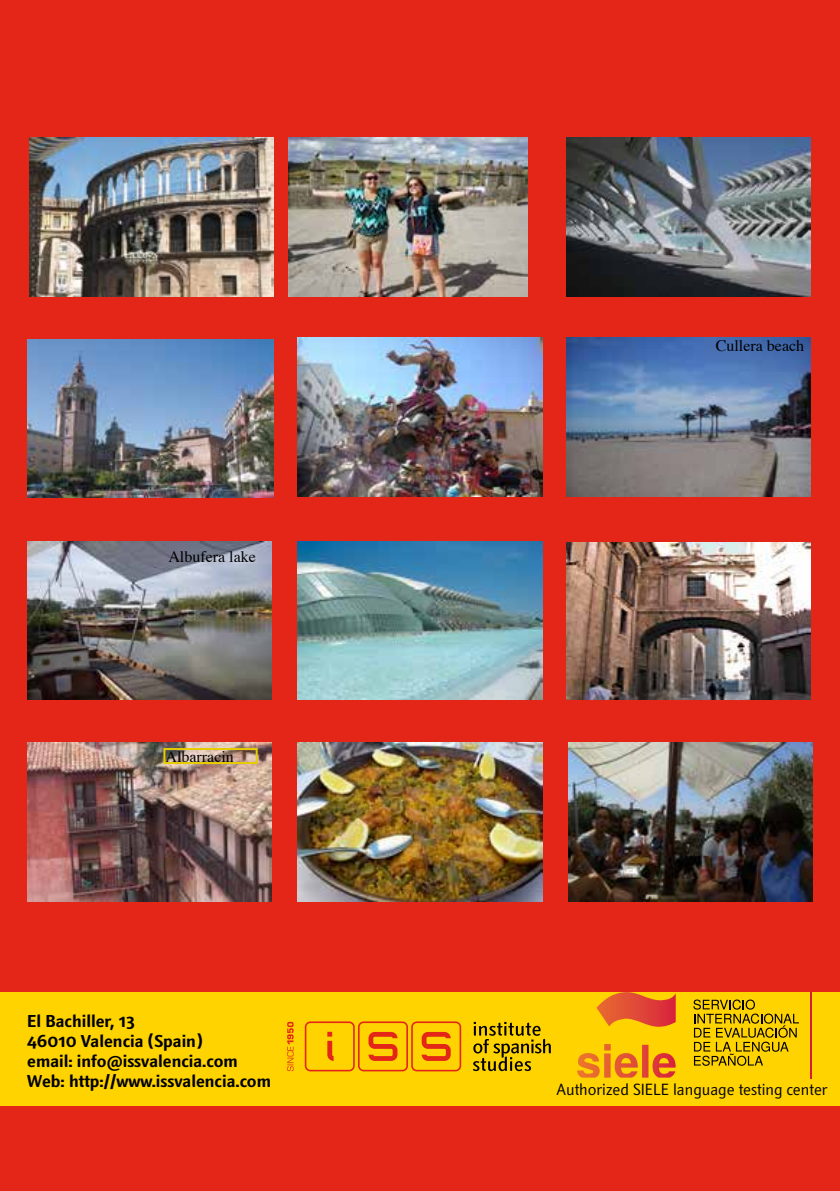
<style>
.page{position:relative;width:840px;height:1191px;background:#fff}
.page>*{position:absolute;margin:0;border:0;box-sizing:border-box;transform-origin:0 0}
.t1{font:700 17px/20px "Textra LT";color:#000}
.t2{font:16px "Textra LT";color:#000}
.t3{font:16px "Times";color:#000}
</style>
<div class="page">
<div style="left:0;top:0;width:839px;height:1191px;background:#e42618"></div>
<img style="left:568px;top:743px;width:243px;height:158px">
<div style="left:0;top:992px;width:839px;height:114px;background:#ffd300"></div>
<img style="left:29px;top:137px;width:244px;height:159px">
<img style="left:566px;top:137px;width:244px;height:159px">
<img style="left:28px;top:339px;width:245px;height:159px">
<img style="left:566px;top:338px;width:244px;height:158px">
<img style="left:28px;top:541px;width:243px;height:159px">
<img style="left:566px;top:542px;width:244px;height:158px">
<img style="left:298px;top:541px;width:243px;height:159px">
<img style="left:298px;top:338px;width:243px;height:158px">
<img style="left:28px;top:743px;width:243px;height:158px">
<div style="left:163px;top:748px;width:94px;height:16px;border:2px solid #e6cc00"></div>
<img style="left:288px;top:137px;width:238px;height:159px">
<svg style="left:304px;top:1021px;width:157px;height:51px"></svg>
<svg style="left:473px;top:1022px;width:77px;height:49px"></svg>
<svg style="left:287px;top:1021px;width:6px;height:50px"></svg>
<img style="left:298px;top:743px;width:243px;height:158px">
<svg style="left:693px;top:999px;width:105px;height:66px"></svg>
<svg style="left:577px;top:992px;width:98px;height:85px"></svg>
<hr style="left:809px;top:992px;width:1px;height:86px;background:#d81c3b">
<p class="t3" style="left:168px;top:541px;width:89px">Albufera lake</p>
<p class="t3" style="left:165px;top:741px;width:70px">Albarracin</p>
<p class="t1" style="left:27px;top:1011px;width:245px">El Bachiller, 13<br>46010 Valencia (Spain)<br>email: info@issvalencia.com<br>Web: http://www.issvalencia.com</p>
<p class="t3" style="left:715px;top:331px;width:90px">Cullera beach</p>
<p class="t2" style="left:556px;top:1079px;width:272px">Authorized SIELE language testing center</p>
</div>
